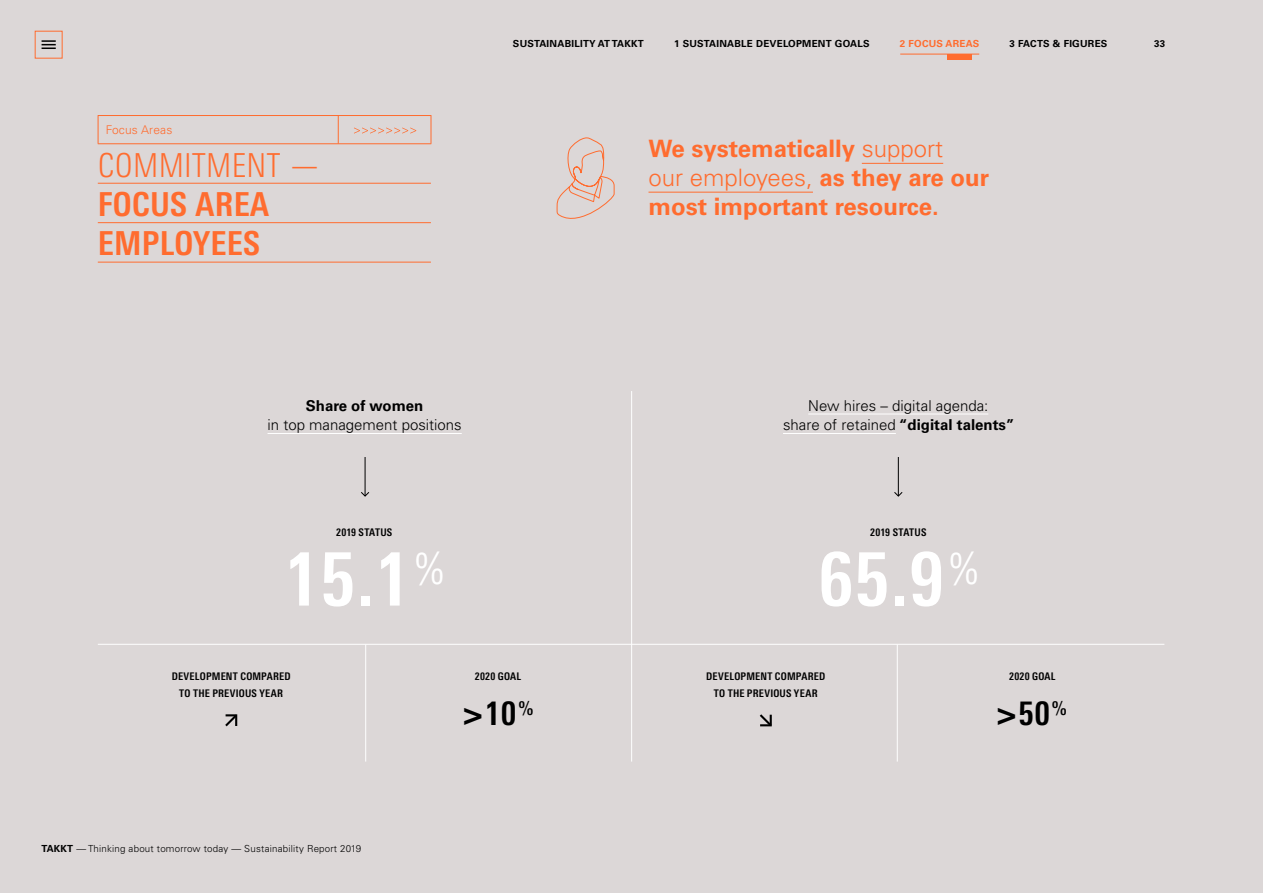
<style>
.page{position:relative;width:1263px;height:893px;background:#dcd7d7}
.page>*{position:absolute;margin:0;border:0;box-sizing:border-box;transform-origin:0 0}
.t1{font:700 condensed 75px "LT Univers";color:#fff}
.t2{font:700 condensed 33px/39px "LT Univers";letter-spacing:.01em;color:#ff6c2f}
.t3{font:300 condensed 33px "LT Univers";letter-spacing:.01em;color:#ff6c2f}
.t4{font:700 condensed 33px "LT Univers";color:#000}
.t5{font:700 24px/28.8px "Univers LT Std";color:#ff6c2f}
.t6{font:300 15px/19.5px "Univers LT Std";color:#000;text-align:center}
.t7{font:700 15px "Univers LT Std";color:#000}
.t8{font:300 12px "Univers LT Std";letter-spacing:.01em;color:#ff6c2f}
.t9{font:700 condensed 10.5px/16.8px "LT Univers";letter-spacing:.02em;color:#000;text-align:center}
.t10{font:700 9.75px "Univers LT Std";letter-spacing:.025em;color:#000}
.t11{font:300 9.75px "Univers LT Std";letter-spacing:.02em;color:#000}
.t12{font:700 9.75px "Univers LT Std";letter-spacing:.025em;color:#ff6c2f}
.s1{font-weight:300}
.s2{font-weight:700}
</style>
<div class="page">
<svg style="left:556px;top:137px;width:59px;height:82px"></svg>
<hr style="left:267px;top:433px;width:195px;height:1px;background:#fff">
<hr style="left:808px;top:414px;width:180px;height:1px;background:#fff">
<hr style="left:783px;top:433px;width:113px;height:1px;background:#fff">
<hr style="left:898px;top:457px;width:1px;height:39px;background:#000">
<svg style="left:894px;top:491px;width:9px;height:6px"></svg>
<hr style="left:862px;top:163px;width:81px;height:1px;background:#ff6c2f">
<hr style="left:648px;top:192px;width:165px;height:1px;background:#ff6c2f">
<hr style="left:98px;top:115px;width:333px;height:1px;background:#ff6c2f">
<hr style="left:98px;top:143px;width:333px;height:1px;background:#ff6c2f">
<hr style="left:98px;top:183px;width:333px;height:1px;background:#ff6c2f">
<hr style="left:98px;top:222px;width:333px;height:1px;background:#ff6c2f">
<hr style="left:98px;top:262px;width:333px;height:1px;background:#ff6c2f">
<svg style="left:338px;top:116px;width:1px;height:28px"></svg>
<svg style="left:431px;top:116px;width:1px;height:28px"></svg>
<svg style="left:98px;top:116px;width:1px;height:28px"></svg>
<svg style="left:354px;top:127px;width:62px;height:7px"></svg>
<hr style="left:365px;top:645px;width:1px;height:117px;background:#fff">
<hr style="left:897px;top:645px;width:1px;height:117px;background:#fff">
<hr style="left:631px;top:391px;width:1px;height:371px;background:#fff">
<hr style="left:98px;top:644px;width:1066px;height:1px;background:#fff">
<svg style="left:225px;top:714px;width:13px;height:13px"></svg>
<svg style="left:759px;top:714px;width:13px;height:13px"></svg>
<hr style="left:365px;top:457px;width:1px;height:39px;background:#000">
<svg style="left:361px;top:491px;width:9px;height:6px"></svg>
<svg style="left:42px;top:40px;width:14px;height:9px"></svg>
<div style="left:35px;top:31px;width:27px;height:27px;border:1px solid #ff6c2f"></div>
<hr style="left:900px;top:54px;width:79px;height:1px;background:#ff6c2f">
<div style="left:947px;top:54px;width:24px;height:5px;background:#ff6c2f"></div>
<p class="t8" style="left:106px;top:122px;width:68px">Focus Areas</p>
<h2 class="t3" style="left:98px;top:146px;width:225px">COMMITMENT —</h2>
<h2 class="t2" style="left:98px;top:184px;width:173px">FOCUS AREA<br>EMPLOYEES</h2>
<p class="t10" style="left:513px;top:38px;width:132px">SUSTAINABILITY AT TAKKT</p>
<p class="t10" style="left:674px;top:38px;width:197px">1 SUSTAINABLE DEVELOPMENT GOALS</p>
<p class="t12" style="left:900px;top:38px;width:81px">2 FOCUS AREAS</p>
<p class="t10" style="left:1009px;top:38px;width:99px">3 FACTS &amp; FIGURES</p>
<h3 class="t5" style="left:648px;top:134px;width:342px">We systematically <span class="s1">support<br>our employees,</span> as they are our most important resource.</h3>
<p class="t10" style="left:1154px;top:38px;width:13px">33</p>
<h3 class="t7" style="left:306px;top:396px;width:119px">Share of women</h3>
<h3 class="t6" style="left:267px;top:415px;width:196px">in top management positions</h3>
<h3 class="t6" style="left:783px;top:395px;width:233px">New hires – digital agenda:<br>share of retained <span class="s2">“digital talents”</span></h3>
<p class="t9" style="left:336px;top:524px;width:58px">2019 STATUS</p>
<p class="t9" style="left:870px;top:524px;width:58px">2019 STATUS</p>
<h1 class="t1" style="left:284px;top:535px;width:162px">15.1<sup>%</sup></h1>
<h1 class="t1" style="left:818px;top:535px;width:162px">65.9<sup>%</sup></h1>
<p class="t9" style="left:172px;top:668px;width:120px">DEVELOPMENT COMPARED</p>
<p class="t9" style="left:1009px;top:668px;width:48px">2020 GOAL</p>
<p class="t9" style="left:179px;top:685px;width:105px">TO THE PREVIOUS YEAR</p>
<p class="t9" style="left:475px;top:668px;width:48px">2020 GOAL</p>
<p class="t9" style="left:706px;top:668px;width:120px">DEVELOPMENT COMPARED<br>TO THE PREVIOUS YEAR</p>
<p class="t11" style="left:41px;top:843px;width:321px"><span class="s2">TAKKT</span> — Thinking about tomorrow today — Sustainability Report 2019</p>
<h2 class="t4" style="left:463px;top:694px;width:72px">&gt;10<sup>%</sup></h2>
<h2 class="t4" style="left:997px;top:694px;width:72px">&gt;50<sup>%</sup></h2>
</div>
